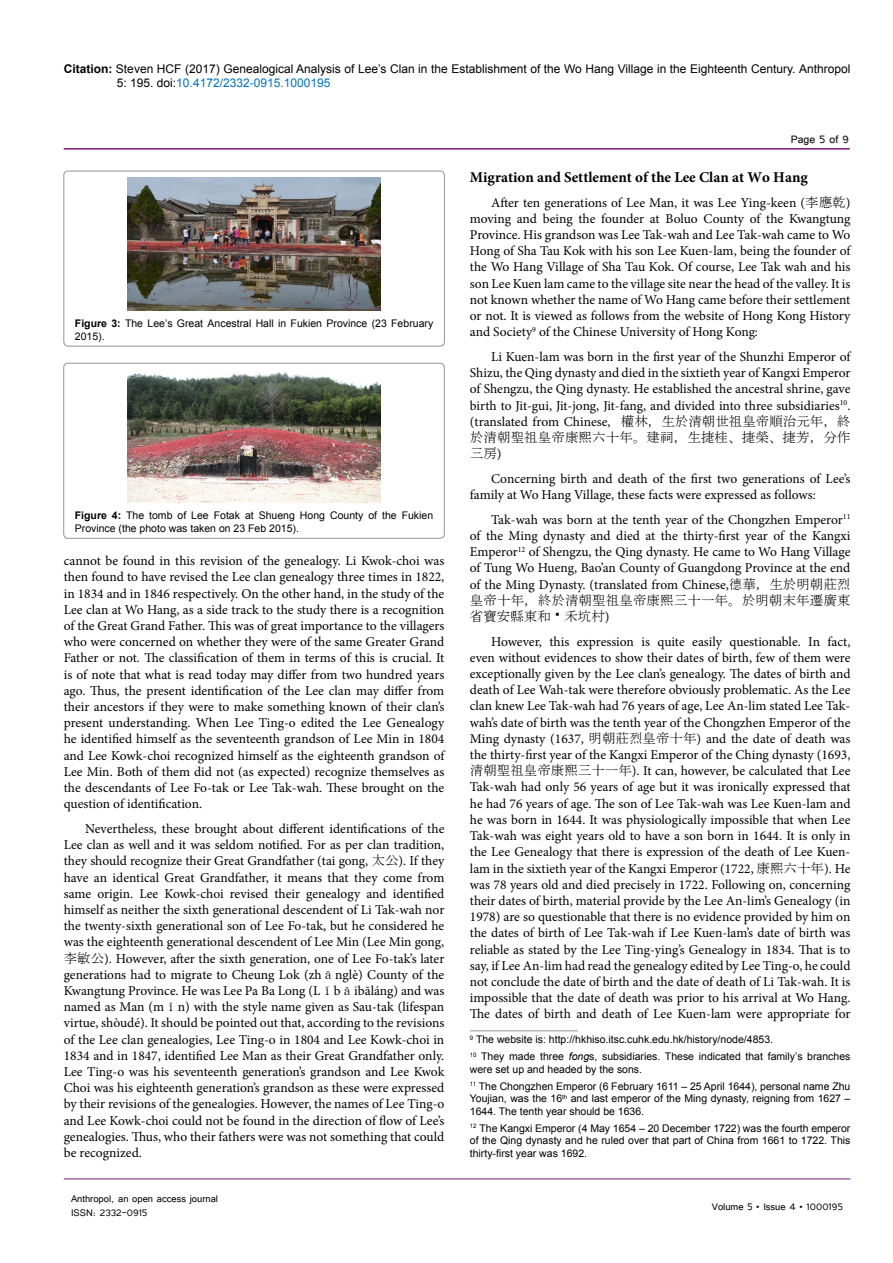
<style>
.page{position:relative;width:893px;height:1263px;background:#fff}
.page>*{position:absolute;margin:0;border:0;box-sizing:border-box;transform-origin:0 0}
.t1{font:700 15px "Minion Pro";color:#000}
.t2{font:13.5px/16.2px "Minion Pro";color:#000;text-align:justify}
.t3{font:13.5px/16.2px "MS Mincho";letter-spacing:.005em;color:#000}
.t4{font:13.5px "Tunga";color:#000}
.t5{font:12px/14.4px "Arial";color:#000}
.t6{font:12px/14.4px "Tunga";color:#000}
.t7{font:10.5px/12.6px "Arial";color:#000}
.s1{font-weight:700}
.s2{color:#0072bc}
.s3{font-family:"MS Mincho"}
.s4{font-family:"Minion Pro"}
.s5{font-style:italic}
</style>
<div class="page">
<hr style="left:64px;top:148px;width:786px;height:2px;background:#741472">
<hr style="left:64px;top:1179px;width:786px;height:1px;background:#741472">
<hr style="left:470px;top:1030px;width:108px;height:1px;background:#939598">
<div style="left:64px;top:171px;width:380px;height:175px;border:1px solid #939598;border-radius:4px"></div>
<img style="left:128px;top:177px;width:252px;height:134px">
<div style="left:64px;top:363px;width:380px;height:175px;border:1px solid #939598;border-radius:4px"></div>
<img style="left:128px;top:372px;width:252px;height:131px">
<p class="t5" style="left:117px;top:61px;width:735px;text-indent:-53px"><span class="s1">Citation:</span> Steven HCF (2017) Genealogical Analysis of Lee’s Clan in the Establishment of the Wo Hang Village in the Eighteenth Century. Anthropol<br>5: 195. doi:<span class="s2">10.4172/2332-0915.1000195</span></p>
<p class="t7" style="left:75px;top:317px;width:360px"><span class="s1">Figure 3:</span> The Lee’s Great Ancestral Hall in Fukien Province (23 February<br>2015).</p>
<p class="t7" style="left:75px;top:509px;width:360px"><span class="s1">Figure 4:</span> The tomb of Lee Fotak at Shueng Hong County of the Fukien<br>Province (the photo was taken on 23 Feb 2015).</p>
<p class="t2" style="left:64px;top:553px;width:382px">cannot be found in this revision of the genealogy. Li Kwok-choi was then found to have revised the Lee clan genealogy three times in 1822, in 1834 and in 1846 respectively. On the other hand, in the study of the Lee clan at Wo Hang, as a side track to the study there is a recognition of the Great Grand Father. This was of great importance to the villagers who were concerned on whether they were of the same Greater Grand Father or not. The classification of them in terms of this is crucial. It is of note that what is read today may differ from two hundred years ago. Thus, the present identification of the Lee clan may differ from their ancestors if they were to make something known of their clan’s present understanding. When Lee Ting-o edited the Lee Genealogy he identified himself as the seventeenth grandson of Lee Min in 1804 and Lee Kowk-choi recognized himself as the eighteenth grandson of Lee Min. Both of them did not (as expected) recognize themselves as the descendants of Lee Fo-tak or Lee Tak-wah. These brought on the question of identification.</p>
<p class="t2" style="left:64px;top:820px;width:382px;text-indent:21px">Nevertheless, these brought about different identifications of the Lee clan as well and it was seldom notified. For as per clan tradition, they should recognize their Great Grandfather (tai gong, <span class="s3">太公</span>). If they have an identical Great Grandfather, it means that they come from same origin. Lee Kowk-choi revised their genealogy and identified himself as neither the sixth generational descendent of Li Tak-wah nor the twenty-sixth generational son of Lee Fo-tak, but he considered he was the eighteenth generational descendent of Lee Min (Lee Min gong,<span class="s3">李敏公</span>). However, after the sixth generation, one of Lee Fo-tak’s later generations had to migrate to Cheung Lok (zh<span class="s3">ǎ</span>nglè) County of the Kwangtung Province. He was Lee Pa Ba Long (L<span class="s3">ǐ</span>b<span class="s3">ǎ</span>ibāláng) and was named as Man (m<span class="s3">ǐ</span>n) with the style name given as Sau-tak (lifespan virtue, shòudé). It should be pointed out that, according to the revisions of the Lee clan genealogies, Lee Ting-o in 1804 and Lee Kowk-choi in 1834 and in 1847, identified Lee Man as their Great Grandfather only.<br>Lee Ting-o was his seventeenth generation’s grandson and Lee Kwok Choi was his eighteenth generation’s grandson as these were expressed by their revisions of the genealogies. However, the names of Lee Ting-o and Lee Kowk-choi could not be found in the direction of flow of Lee’s genealogies. Thus, who their fathers were was not something that could be recognized.</p>
<p class="t6" style="left:71px;top:1190px;width:149px">Anthropol, an open access journal<br>ISSN: 2332-0915</p>
<p class="t4" style="left:791px;top:131px;width:60px">Page 5 of 9</p>
<p class="t1" style="left:470px;top:167px;width:339px">Migration and Settlement of the Lee Clan at Wo Hang</p>
<p class="t2" style="left:470px;top:194px;width:382px;text-indent:21px">After ten generations of Lee Man, it was Lee Ying-keen (<span class="s3">李應乾</span>) moving and being the founder at Boluo County of the Kwangtung Province. His grandson was Lee Tak-wah and Lee Tak-wah came to Wo Hong of Sha Tau Kok with his son Lee Kuen-lam, being the founder of the Wo Hang Village of Sha Tau Kok. Of course, Lee Tak wah and his son Lee Kuen lam came to the village site near the head of the valley. It is not known whether the name of Wo Hang came before their settlement or not. It is viewed as follows from the website of Hong Kong History and Society<sup>9</sup> of the Chinese University of Hong Kong:</p>
<p class="t2" style="left:470px;top:349px;width:382px;text-indent:21px">Li Kuen-lam was born in the first year of the Shunzhi Emperor of Shizu, the Qing dynasty and died in the sixtieth year of Kangxi Emperor of Shengzu, the Qing dynasty. He established the ancestral shrine, gave birth to Jit-gui, Jit-jong, Jit-fang, and divided into three subsidiaries<sup>10</sup>. (translated from Chinese, <span class="s3">權林，生於清朝世祖皇帝順治元年，終</span></p>
<p class="t3" style="left:470px;top:429px;width:382px">於清朝聖祖皇帝康熙六十年。建祠，生捷桂、捷榮、捷芳，分作三房<span class="s4">)</span></p>
<p class="t2" style="left:470px;top:470px;width:382px;text-indent:21px">Concerning birth and death of the first two generations of Lee’s family at Wo Hang Village, these facts were expressed as follows:</p>
<p class="t2" style="left:470px;top:511px;width:382px;text-indent:21px">Tak-wah was born at the tenth year of the Chongzhen Emperor<sup>11 </sup>of the Ming dynasty and died at the thirty-first year of the Kangxi Emperor<sup>12</sup> of Shengzu, the Qing dynasty. He came to Wo Hang Village of Tung Wo Hueng, Bao’an County of Guangdong Province at the end of the Ming Dynasty. (translated from Chinese,<span class="s3">德華，生於明朝莊烈</span></p>
<p class="t3" style="left:470px;top:592px;width:382px">皇帝十年，終於清朝聖祖皇帝康熙三十一年。於明朝末年遷廣東省寶安縣東和鄉 禾坑村<span class="s4">)</span></p>
<p class="t2" style="left:470px;top:633px;width:382px;text-indent:21px">However, this expression is quite easily questionable. In fact, even without evidences to show their dates of birth, few of them were exceptionally given by the Lee clan’s genealogy. The dates of birth and death of Lee Wah-tak were therefore obviously problematic. As the Lee clan knew Lee Tak-wah had 76 years of age, Lee An-lim stated Lee Tak&shy;wah’s date of birth was the tenth year of the Chongzhen Emperor of the Ming dynasty (1637, <span class="s3">明朝莊烈皇帝十年</span>) and the date of death was the thirty-first year of the Kangxi Emperor of the Ching dynasty (1693,<span class="s3">清朝聖祖皇帝康熙三十一年</span>). It can, however, be calculated that Lee Tak-wah had only 56 years of age but it was ironically expressed that he had 76 years of age. The son of Lee Tak-wah was Lee Kuen-lam and he was born in 1644. It was physiologically impossible that when Lee Tak-wah was eight years old to have a son born in 1644. It is only in the Lee Genealogy that there is expression of the death of Lee Kuen&shy;lam in the sixtieth year of the Kangxi Emperor (1722, <span class="s3">康熙六十年</span>). He was 78 years old and died precisely in 1722. Following on, concerning their dates of birth, material provide by the Lee An-lim’s Genealogy (in 1978) are so questionable that there is no evidence provided by him on the dates of birth of Lee Tak-wah if Lee Kuen-lam’s date of birth was reliable as stated by the Lee Ting-ying’s Genealogy in 1834. That is to say, if Lee An-lim had read the genealogy edited by Lee Ting-o, he could not conclude the date of birth and the date of death of Li Tak-wah. It is impossible that the date of death was prior to his arrival at Wo Hang.<br>The dates of birth and death of Lee Kuen-lam were appropriate for</p>
<p class="t7" style="left:470px;top:1031px;width:382px;line-height:16.8px"><sup>9</sup> The website is: http://hkhiso.itsc.cuhk.edu.hk/history/node/4853.<br><sup>10</sup> They made three <span class="s5">fong</span>s, subsidiaries. These indicated that family’s branches</p>
<p class="t7" style="left:470px;top:1061px;width:382px;line-height:16.8px">were set up and headed by the sons.<br><sup>11</sup> The Chongzhen Emperor (6 February 1611 – 25 April 1644), personal name Zhu</p>
<p class="t7" style="left:470px;top:1092px;width:382px">Youjian, was the 16<sup>th</sup> and last emperor of the Ming dynasty, reigning from 1627 –<br>1644. The tenth year should be 1636.</p>
<p class="t7" style="left:470px;top:1122px;width:382px;text-align:justify"><sup>12</sup> The Kangxi Emperor (4 May 1654 – 20 December 1722) was the fourth emperor of the Qing dynasty and he ruled over that part of China from 1661 to 1722. This thirty-first year was 1692.</p>
<p class="t6" style="left:712px;top:1199px;width:133px">Volume 5 • Issue 4 • 1000195</p>
</div>
